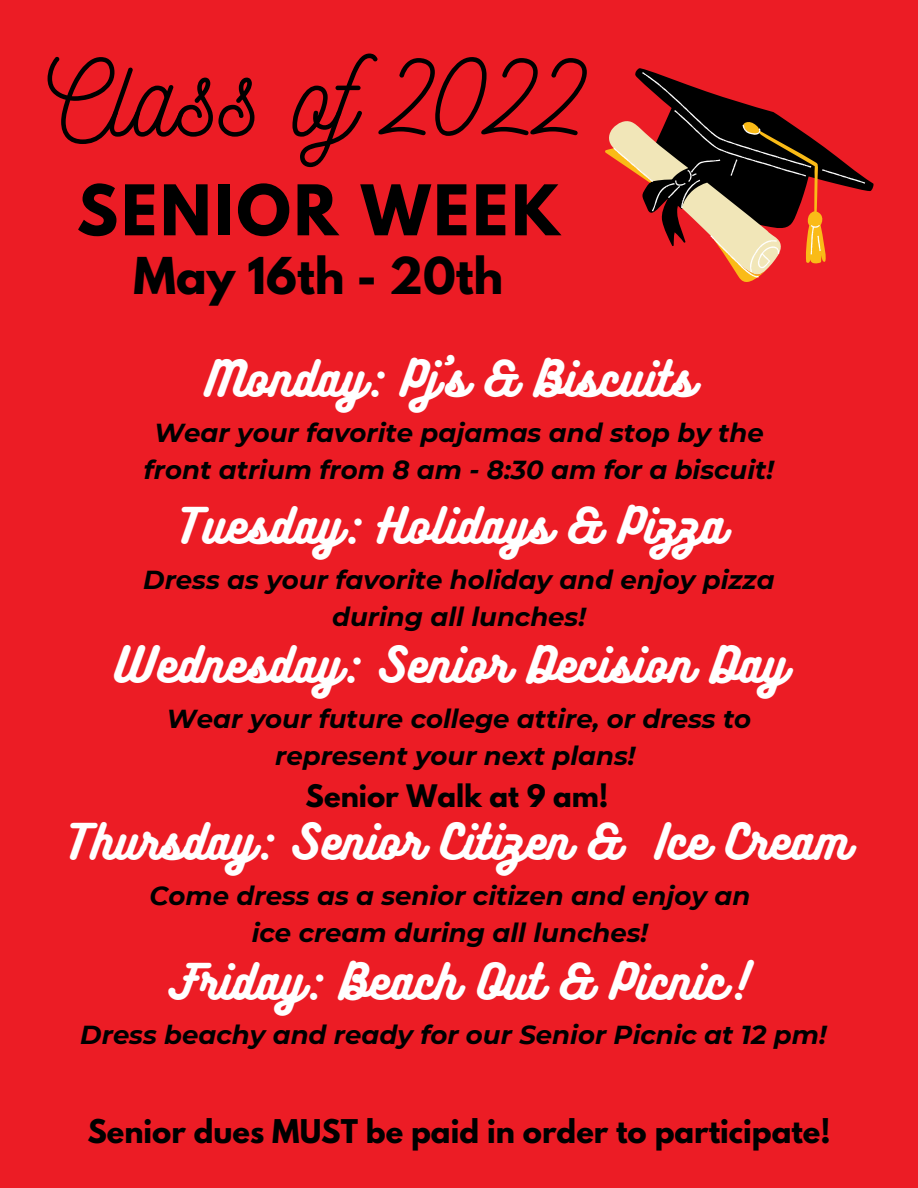
<style>
.page{position:relative;width:918px;height:1188px;background:#ec1c25}
.page>*{position:absolute;margin:0;border:0;box-sizing:border-box;transform-origin:0 0}
.t1{font:108px "Nickainley";color:#000}
.t2{font:700 61.8px "League Spartan";letter-spacing:.05em;color:#000}
.t3{font:700 45px "League Spartan";color:#000}
.t4{font:43.8px "Bukhari Script";letter-spacing:.015em;color:#fff}
.t5{font:700 28.95px "League Spartan";color:#000}
.t6{font:700 27.45px "League Spartan";color:#000}
.t7{font:italic 700 25.95px/37.2px "Montserrat";color:#000;text-align:center}
</style>
<div class="page">
<svg style="left:605px;top:68px;width:269px;height:214px"></svg>
<svg style="left:613px;top:72px;width:252px;height:206px"></svg>
<p class="t1" style="left:48px;top:29px;width:543px">Class of2022</p>
<p class="t2" style="left:77px;top:180px;width:485px">SENIOR WEEK</p>
<p class="t3" style="left:133px;top:254px;width:371px">May 16th - 20th</p>
<p class="t4" style="left:206px;top:351px;width:490px">Monday: Pj's &amp; Biscuits</p>
<p class="t7" style="left:144px;top:414px;width:632px">Wear your favorite pajamas and stop by the front atrium from 8 am - 8:30 am for a biscuit!</p>
<p class="t4" style="left:176px;top:497px;width:550px">Tuesday: Holidays &amp; Pizza</p>
<p class="t7" style="left:143px;top:561px;width:633px">Dress as your favorite holiday and enjoy pizza during all lunches!</p>
<p class="t4" style="left:114px;top:637px;width:673px">Wednesday: Senior Decision Day</p>
<p class="t7" style="left:167px;top:700px;width:586px">Wear your future college attire, or dress to represent your next plans!</p>
<p class="t6" style="left:306px;top:782px;width:304px">Senior Walk at 9 am!</p>
<p class="t4" style="left:64px;top:814px;width:787px">Thursday: Senior Citizen &amp; Ice Cream</p>
<p class="t7" style="left:150px;top:877px;width:602px">Come dress as a senior citizen and enjoy an ice cream during all lunches!</p>
<p class="t4" style="left:169px;top:953px;width:582px">Friday: Beach Out &amp; Picnic!</p>
<p class="t7" style="left:80px;top:1016px;width:748px">Dress beachy and ready for our Senior Picnic at 12 pm!</p>
<p class="t5" style="left:87px;top:1117px;width:745px">Senior dues MUST be paid in order to participate!</p>
</div>
